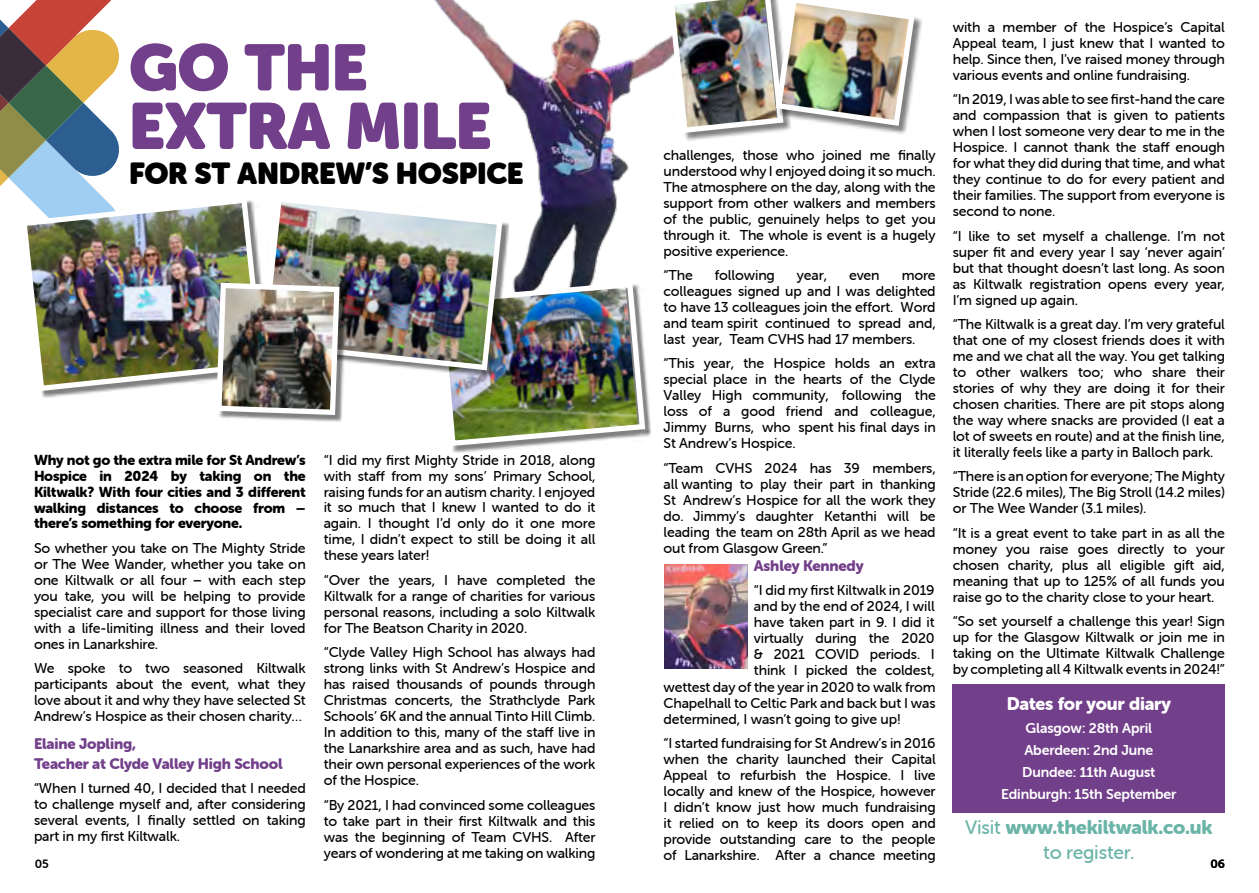
<style>
.page{position:relative;width:1259px;height:893px;background:#fff}
.page>*{position:absolute;margin:0;border:0;box-sizing:border-box;transform-origin:0 0}
.t1{font:64.5px/58.5px "Museo Sans Rounded";letter-spacing:-.01em;color:#723f8a}
.t2{font:30px "Museo Sans Rounded";letter-spacing:-.01em;color:#000}
.t3{font:19.5px "Museo Sans Rounded 900";letter-spacing:-.01em;color:#6bb4a8}
.t4{font:19.5px "Museo Sans Rounded 500";letter-spacing:-.01em;color:#6bb4a8}
.t5{font:18px "Museo Sans Rounded 900";letter-spacing:-.01em;color:#fff}
.t6{font:15px/19.5px "Museo Sans Rounded 900";letter-spacing:-.01em;color:#723f8a}
.t7{font:14.25px/15.9px "Museo Sans Rounded 500";letter-spacing:-.01em;color:#000;text-align:justify}
.t8{font:14.25px/15.9px "Museo Sans Rounded 900";letter-spacing:-.01em;color:#000;text-align:justify}
.t9{font:14.25px/22.2px "Museo Sans Rounded 700";letter-spacing:-.01em;color:#fff;text-align:center}
.t10{font:12px "Museo Sans Rounded 700";color:#000}
.s1{font-family:"Museo Sans Rounded 500"}
</style>
<div class="page">
<img style="left:434px;top:0;width:232px;height:193px">
<div style="left:440px;top:284px;width:211px;height:169px;background:#000;opacity:.5"></div>
<div style="left:670px;top:0;width:122px;height:142px;background:#000;opacity:.5"></div>
<div style="left:778px;top:0;width:145px;height:134px;background:#000;opacity:.5"></div>
<img style="left:666px;top:0;width:251px;height:136px">
<svg style="left:0;top:0;width:119px;height:195px"></svg>
<div style="left:952px;top:684px;width:273px;height:128px;background:#723f8a"></div>
<img style="left:26px;top:195px;width:187px;height:199px">
<img style="left:213px;top:193px;width:435px;height:256px">
<img style="left:664px;top:565px;width:83px;height:103px">
<p class="t7" style="left:952px;top:19px;width:274px">with a member of the Hospice’s Capital Appeal team, I just knew that I wanted to help. Since then, I’ve raised money through various events and online fundraising.</p>
<p class="t7" style="left:952px;top:92px;width:274px">“In 2019, I was able to see first-hand the care and compassion that is given to patients when I lost someone very dear to me in the Hospice. I cannot thank the staff enough for what they did during that time, and what they continue to do for every patient and their families. The support from everyone is second to none.</p>
<p class="t7" style="left:952px;top:228px;width:274px">“I like to set myself a challenge. I’m not super fit and every year I say ‘never again’ but that thought doesn’t last long. As soon as Kiltwalk registration opens every year, I’m signed up again.</p>
<p class="t7" style="left:952px;top:316px;width:274px">“The Kiltwalk is a great day. I’m very grateful that one of my closest friends does it with me and we chat all the way. You get talking to other walkers too; who share their stories of why they are doing it for their chosen charities. There are pit stops along the way where snacks are provided (I eat a lot of sweets en route) and at the finish line, it literally feels like a party in Balloch park.</p>
<p class="t7" style="left:952px;top:469px;width:274px">“There is an option for everyone; The Mighty Stride (22.6 miles), The Big Stroll (14.2 miles) or The Wee Wander (3.1 miles).</p>
<p class="t7" style="left:952px;top:525px;width:274px">“It is a great event to take part in as all the money you raise goes directly to your chosen charity, plus all eligible gift aid, meaning that up to 125% of all funds you raise go to the charity close to your heart.</p>
<p class="t7" style="left:952px;top:613px;width:274px">“So set yourself a challenge this year! Sign up for the Glasgow Kiltwalk or join me in taking on the Ultimate Kiltwalk Challenge by completing all 4 Kiltwalk events in 2024!”</p>
<h1 class="t1" style="left:129px;top:38px;width:364px">GO THE<br>EXTRA MILE</h1>
<h2 class="t2" style="left:129px;top:156px;width:396px">FOR ST ANDREW’S HOSPICE</h2>
<p class="t7" style="left:663px;top:147px;width:274px">challenges, those who joined me finally understood why I enjoyed doing it so much.<br>The atmosphere on the day, along with the support from other walkers and members of the public, genuinely helps to get you through it. The whole is event is a hugely positive experience.</p>
<p class="t7" style="left:663px;top:267px;width:31px">“The</p>
<p class="t7" style="left:715px;top:267px;width:62px">following</p>
<p class="t7" style="left:797px;top:267px;width:32px">year,</p>
<p class="t7" style="left:849px;top:267px;width:32px">even</p>
<p class="t7" style="left:663px;top:267px;width:274px;text-indent:238px">more colleagues signed up and I was delighted to have 13 colleagues join the effort. Word and team spirit continued to spread and, last year, Team CVHS had 17 members.</p>
<p class="t7" style="left:663px;top:356px;width:274px">“This year, the Hospice holds an extra special place in the hearts of the Clyde Valley High community, following the loss of a good friend and colleague, Jimmy Burns, who spent his final days in St Andrew’s Hospice.</p>
<p class="t7" style="left:663px;top:460px;width:274px">“Team CVHS 2024 has 39 members, all wanting to play their part in thanking St Andrew’s Hospice for all the work they do. Jimmy’s daughter Ketanthi will be leading the team on 28th April as we head out from Glasgow Green.”</p>
<p class="t6" style="left:754px;top:555px;width:111px">Ashley Kennedy</p>
<p class="t7" style="left:754px;top:582px;width:182px">“I did my first Kiltwalk in 2019</p>
<p class="t7" style="left:754px;top:598px;width:182px">and by the end of 2024, I will</p>
<p class="t7" style="left:754px;top:614px;width:182px">have taken part in 9. I did it</p>
<p class="t7" style="left:754px;top:630px;width:182px">virtually during the 2020</p>
<p class="t7" style="left:754px;top:646px;width:182px">&amp; 2021 COVID periods. I</p>
<p class="t7" style="left:754px;top:662px;width:182px">think I picked the coldest,</p>
<p class="t7" style="left:663px;top:679px;width:274px">wettest day of the year in 2020 to walk from</p>
<p class="t7" style="left:663px;top:695px;width:274px">Chapelhall to Celtic Park and back but I was</p>
<p class="t7" style="left:663px;top:711px;width:239px">determined, I wasn’t going to give up!</p>
<p class="t7" style="left:663px;top:735px;width:274px">“I started fundraising for St Andrew’s in 2016 when the charity launched their Capital Appeal to refurbish the Hospice. I live locally and knew of the Hospice, however I didn’t know just how much fundraising it relied on to keep its doors open and provide outstanding care to the people of Lanarkshire. After a chance meeting</p>
<p class="t8" style="left:34px;top:452px;width:273px">Why not go the extra mile for St Andrew’s Hospice in 2024 by taking on the Kiltwalk? With four cities and 3 different walking distances to choose from – there’s something for everyone.</p>
<p class="t7" style="left:34px;top:540px;width:273px">So whether you take on The Mighty Stride or The Wee Wander, whether you take on one Kiltwalk or all four – with each step you take, you will be helping to provide specialist care and support for those living with a life-limiting illness and their loved ones in Lanarkshire.</p>
<p class="t7" style="left:34px;top:660px;width:273px">We spoke to two seasoned Kiltwalk participants about the event, what they love about it and why they have selected St Andrew’s Hospice as their chosen charity…</p>
<p class="t6" style="left:34px;top:734px;width:250px">Elaine Jopling,<br>Teacher at Clyde Valley High School</p>
<p class="t7" style="left:34px;top:780px;width:273px">“When I turned 40, I decided that I needed to challenge myself and, after considering several events, I finally settled on taking part in my first Kiltwalk.</p>
<p class="t7" style="left:324px;top:452px;width:273px">“I did my first Mighty Stride in 2018, along with staff from my sons’ Primary School, raising funds for an autism charity. I enjoyed it so much that I knew I wanted to do it again. I thought I’d only do it one more time, I didn’t expect to still be doing it all these years later!</p>
<p class="t7" style="left:324px;top:572px;width:273px">“Over the years, I have completed the Kiltwalk for a range of charities for various personal reasons, including a solo Kiltwalk for The Beatson Charity in 2020.</p>
<p class="t7" style="left:324px;top:644px;width:273px">“Clyde Valley High School has always had strong links with St Andrew’s Hospice and has raised thousands of pounds through Christmas concerts, the Strathclyde Park Schools’ 6K and the annual Tinto Hill Climb.<br>In addition to this, many of the staff live in the Lanarkshire area and as such, have had their own personal experiences of the work of the Hospice.</p>
<p class="t7" style="left:324px;top:797px;width:273px">“By 2021, I had convinced some colleagues to take part in their first Kiltwalk and this was the beginning of Team CVHS. After years of wondering at me taking on walking</p>
<p class="t5" style="left:1006px;top:694px;width:166px">Dates for your diary</p>
<p class="t9" style="left:1001px;top:716px;width:177px">Glasgow: 28th April<br>Aberdeen: 2nd June<br>Dundee: 11th August<br>Edinburgh: 15th September</p>
<h3 class="t3" style="left:965px;top:817px;width:249px"><span class="s1">Visit</span> www.thekiltwalk.co.uk</h3>
<h3 class="t4" style="left:1043px;top:841px;width:93px">to register.</h3>
<p class="t10" style="left:35px;top:857px;width:16px">05</p>
<p class="t10" style="left:1210px;top:857px;width:16px">06</p>
</div>
